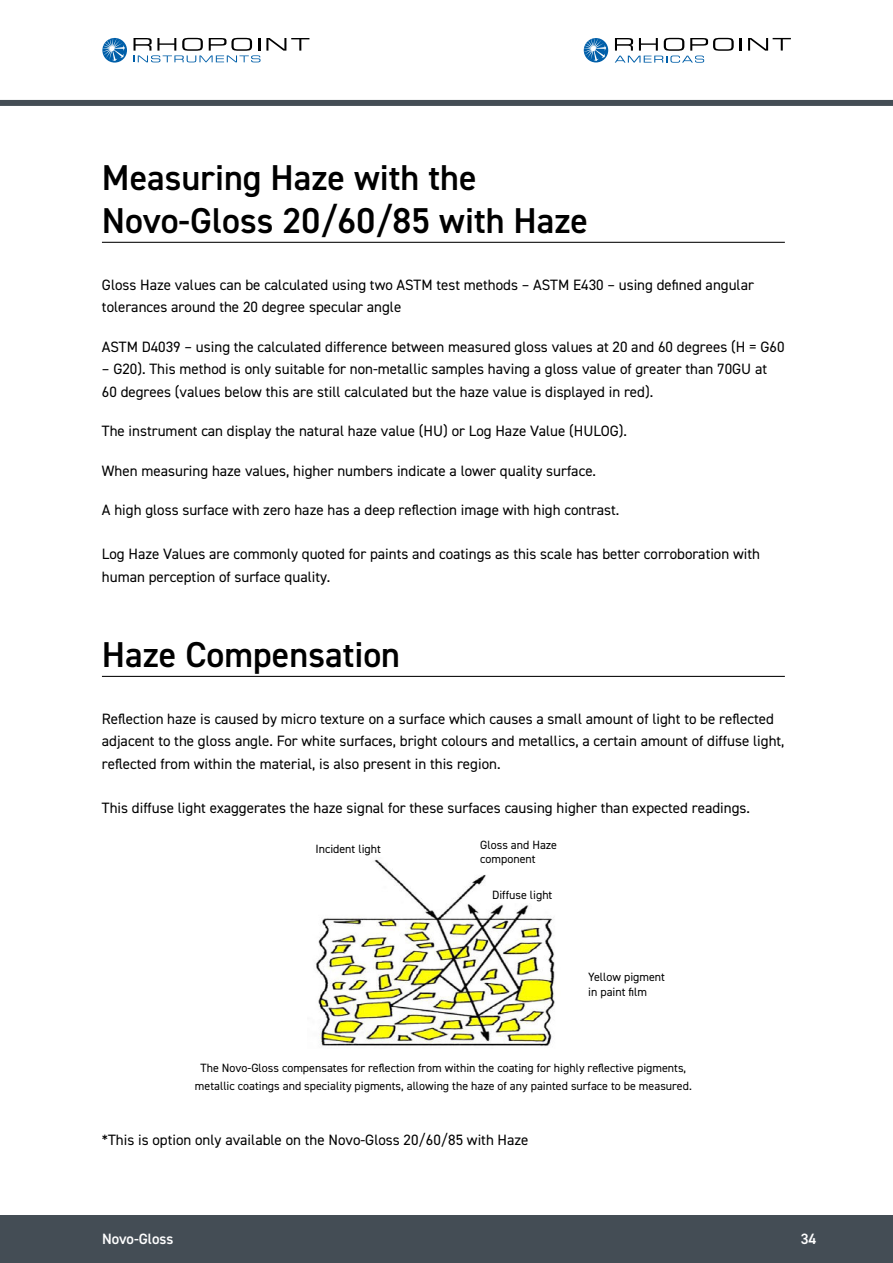
<style>
.page{position:relative;width:893px;height:1263px;background:#fff}
.page>*{position:absolute;margin:0;border:0;box-sizing:border-box;transform-origin:0 0}
.t1{font:600 36px/43.2px "DIN2014";color:#000}
.t2{font:15px/22.5px "DIN2014";color:#000}
.t3{font:600 15px "DIN2014";color:#fff}
.t4{font:12px/14.4px "DIN2014";color:#000}
</style>
<div class="page">
<div style="left:0;top:100px;width:893px;height:6px;background:#444d55"></div>
<div style="left:0;top:1215px;width:893px;height:48px;background:#444d55"></div>
<svg style="left:740px;top:38px;width:2px;height:13px"></svg>
<svg style="left:748px;top:38px;width:43px;height:13px"></svg>
<div style="left:584px;top:38px;width:24px;height:24px;background:#005fa9;border-radius:50%"></div>
<svg style="left:584px;top:38px;width:22px;height:23px"></svg>
<svg style="left:615px;top:38px;width:119px;height:25px"></svg>
<svg style="left:102px;top:38px;width:25px;height:25px"></svg>
<svg style="left:133px;top:38px;width:176px;height:24px"></svg>
<svg style="left:102px;top:38px;width:23px;height:23px"></svg>
<hr style="left:102px;top:242px;width:683px;height:1px;background:#000">
<hr style="left:102px;top:676px;width:683px;height:1px;background:#000">
<img style="left:315px;top:859px;width:240px;height:187px">
<h1 class="t1" style="left:102px;top:157px;width:488px">Measuring Haze with the<br>Novo-Gloss 20/60/85 with Haze</h1>
<p class="t2" style="left:102px;top:274px;width:653px">Gloss Haze values can be calculated using two ASTM test methods – ASTM E430 – using defined angular tolerances around the 20 degree specular angle</p>
<p class="t2" style="left:102px;top:336px;width:684px">ASTM D4039 – using the calculated difference between measured gloss values at 20 and 60 degrees (H = G60</p>
<p class="t2" style="left:102px;top:358px;width:667px">– G20). This method is only suitable for non-metallic samples having a gloss value of greater than 70GU at<br>60 degrees (values below this are still calculated but the haze value is displayed in red).</p>
<p class="t2" style="left:102px;top:420px;width:527px">The instrument can display the natural haze value (HU) or Log Haze Value (HULOG).</p>
<p class="t2" style="left:102px;top:460px;width:496px">When measuring haze values, higher numbers indicate a lower quality surface.</p>
<p class="t2" style="left:102px;top:499px;width:519px">A high gloss surface with zero haze has a deep reflection image with high contrast.</p>
<p class="t2" style="left:102px;top:543px;width:660px">Log Haze Values are commonly quoted for paints and coatings as this scale has better corroboration with human perception of surface quality.</p>
<h1 class="t1" style="left:102px;top:635px;width:300px">Haze Compensation</h1>
<p class="t2" style="left:102px;top:708px;width:684px">Reflection haze is caused by micro texture on a surface which causes a small amount of light to be reflected adjacent to the gloss angle. For white surfaces, bright colours and metallics, a certain amount of diffuse light, reflected from within the material, is also present in this region.</p>
<p class="t2" style="left:102px;top:797px;width:650px">This diffuse light exaggerates the haze signal for these surfaces causing higher than expected readings.</p>
<p class="t4" style="left:315px;top:842px;width:67px">Incident light</p>
<p class="t4" style="left:480px;top:838px;width:78px">Gloss and Haze component</p>
<p class="t4" style="left:492px;top:888px;width:62px">Diffuse light</p>
<p class="t4" style="left:588px;top:970px;width:78px">Yellow pigment in paint film</p>
<p class="t4" style="left:195px;top:1059px;width:498px;line-height:18px;text-align:center">The Novo-Gloss compensates for reflection from within the coating for highly reflective pigments, metallic coatings and speciality pigments, allowing the haze of any painted surface to be measured.</p>
<p class="t2" style="left:102px;top:1129px;width:428px">*This is option only available on the Novo-Gloss 20/60/85 with Haze</p>
<p class="t3" style="left:102px;top:1230px;width:73px">Novo-Gloss</p>
<p class="t3" style="left:801px;top:1230px;width:17px">34</p>
</div>
